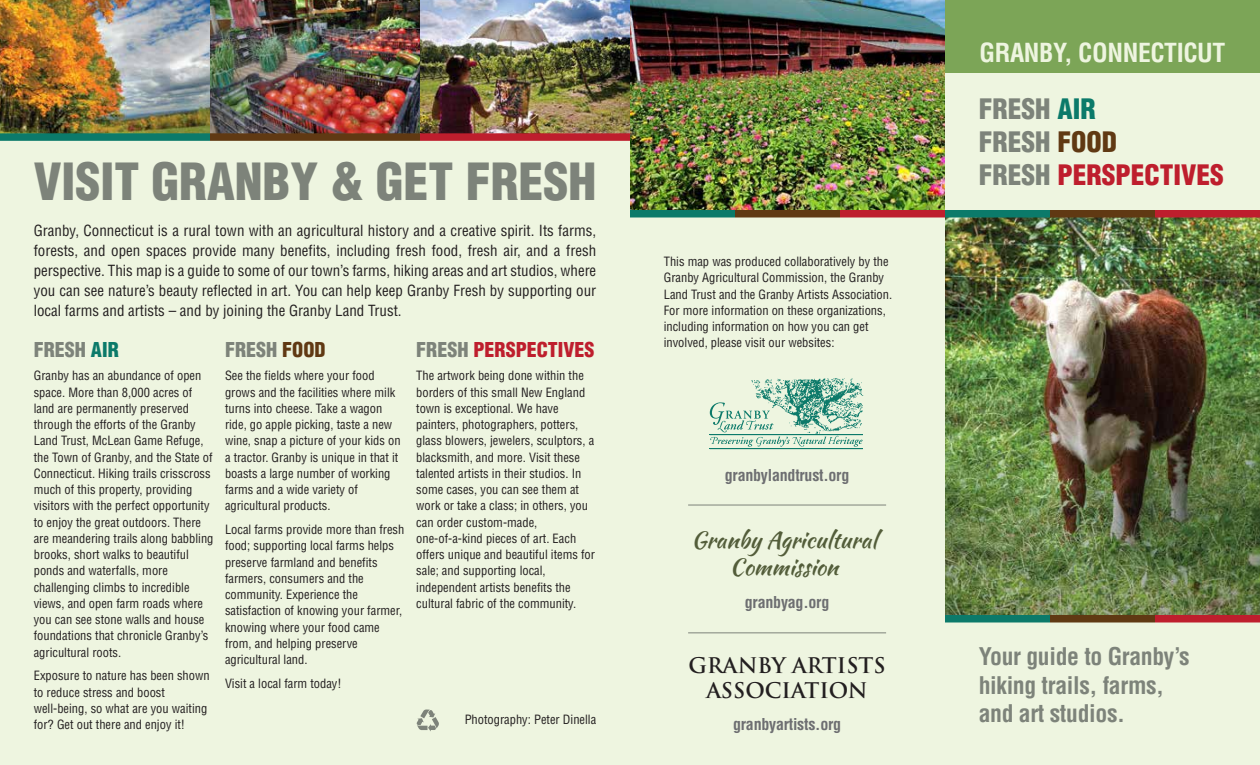
<style>
.page{position:relative;width:1260px;height:765px;background:#eef5e0}
.page>*{position:absolute;margin:0;border:0;box-sizing:border-box;transform-origin:0 0}
.t1{font:900 condensed 50px "Helvetica";color:#7d837a}
.t2{font:900 condensed 27.5px/33px "Helvetica";color:#7d837a}
.t3{font:700 condensed 25.62px "Helvetica";letter-spacing:-.015em;color:#eef5e0}
.t4{font:700 condensed 23.75px/28.5px "Helvetica";letter-spacing:-.015em;color:#7d837a}
.t5{font:23px/27px "Kaushan Script";color:#535d3a;text-align:center}
.t6{font:700 21px/25.2px "Trajan Pro";color:#231f20;text-align:center}
.t7{font:900 condensed 20px "Helvetica";color:#7d837a}
.t8{font:900 condensed 20px "Helvetica";color:#be1e2d}
.t9{font:700 condensed 16px "Helvetica";letter-spacing:-.015em;color:#6d6e71}
.t10{font:condensed 15px/20px "Helvetica";color:#231f20;text-align:justify}
.t11{font:condensed 12.5px/16.2px "Helvetica";color:#231f20}
.s1{color:#0b7a6a}
.s2{color:#603913}
.s3{color:#7d837a}
.s4{color:#be1e2d}
</style>
<div class="page">
<img style="left:0;top:0;width:630px;height:133px">
<img style="left:630px;top:0;width:315px;height:210px">
<div style="left:945px;top:0;width:315px;height:73px;background:#7ca557"></div>
<img style="left:945px;top:218px;width:315px;height:397px">
<div style="left:0;top:133px;width:210px;height:8px;background:#0b7a6a"></div>
<div style="left:420px;top:133px;width:210px;height:8px;background:#be1e2d"></div>
<div style="left:210px;top:133px;width:210px;height:8px;background:#603913"></div>
<svg style="left:710px;top:402px;width:153px;height:45px"></svg>
<img style="left:748px;top:378px;width:116px;height:56px">
<hr style="left:710px;top:448px;width:153px;height:1px;background:#0c7a6a">
<hr style="left:710px;top:434px;width:153px;height:1px;background:#0c7a6a">
<hr style="left:688px;top:505px;width:198px;height:1px;background:#7d837a">
<hr style="left:688px;top:632px;width:198px;height:1px;background:#7d837a">
<div style="left:945px;top:210px;width:105px;height:8px;background:#0b7a6a"></div>
<div style="left:1155px;top:210px;width:105px;height:8px;background:#be1e2d"></div>
<div style="left:1050px;top:210px;width:105px;height:8px;background:#603913"></div>
<div style="left:630px;top:210px;width:105px;height:8px;background:#0b7a6a"></div>
<div style="left:840px;top:210px;width:105px;height:8px;background:#be1e2d"></div>
<div style="left:735px;top:210px;width:105px;height:8px;background:#603913"></div>
<div style="left:945px;top:615px;width:105px;height:7px;background:#0b7a6a"></div>
<div style="left:1155px;top:615px;width:105px;height:7px;background:#be1e2d"></div>
<div style="left:1050px;top:615px;width:105px;height:7px;background:#603913"></div>
<svg style="left:416px;top:709px;width:23px;height:22px"></svg>
<h1 class="t1" style="left:34px;top:150px;width:564px">VISIT GRANBY &amp; GET FRESH</h1>
<p class="t10" style="left:34px;top:221px;width:564px">Granby, Connecticut is a rural town with an agricultural history and a creative spirit. Its farms, forests, and open spaces provide many benefits, including fresh food, fresh air, and a fresh perspective. This map is a guide to some of our town’s farms, hiking areas and art studios, where you can see nature’s beauty reflected in art. You can help keep Granby Fresh by supporting our local farms and artists – and by joining the Granby Land Trust.</p>
<h3 class="t7" style="left:34px;top:337px;width:87px">FRESH <span class="s1">AIR</span></h3>
<p class="t11" style="left:34px;top:368px;width:181px">Granby has an abundance of open space. More than 8,000 acres of land are permanently preserved through the efforts of the Granby<br>Land Trust, McLean Game Refuge, the Town of Granby, and the State of<br>Connecticut. Hiking trails crisscross much of this property, providing visitors with the perfect opportunity to enjoy the great outdoors. There are meandering trails along babbling brooks, short walks to beautiful ponds and waterfalls, more challenging climbs to incredible views, and open farm roads where you can see stone walls and house foundations that chronicle Granby’s agricultural roots.</p>
<p class="t11" style="left:34px;top:668px;width:177px">Exposure to nature has been shown to reduce stress and boost well-being, so what are you waiting for? Get out there and enjoy it!</p>
<h3 class="t7" style="left:225px;top:337px;width:102px">FRESH <span class="s2">FOOD</span></h3>
<p class="t11" style="left:225px;top:368px;width:177px">See the fields where your food grows and the facilities where milk turns into cheese. Take a wagon ride, go apple picking, taste a new wine, snap a picture of your kids on a tractor. Granby is unique in that it boasts a large number of working farms and a wide variety of agricultural products.</p>
<p class="t11" style="left:225px;top:521px;width:181px">Local farms provide more than fresh food; supporting local farms helps preserve farmland and benefits farmers, consumers and the community. Experience the satisfaction of knowing your farmer, knowing where your food came from, and helping preserve agricultural land.</p>
<p class="t11" style="left:225px;top:675px;width:118px">Visit a local farm today!</p>
<h3 class="t8" style="left:416px;top:337px;width:180px"><span class="s3">FRESH</span> PERSPECTIVES</h3>
<p class="t11" style="left:416px;top:368px;width:180px">The artwork being done within the borders of this small New England town is exceptional. We have painters, photographers, potters, glass blowers, jewelers, sculptors, a blacksmith, and more. Visit these talented artists in their studios. In some cases, you can see them at work or take a class; in others, you can order custom-made, one-of-a-kind pieces of art. Each offers unique and beautiful items for sale; and supporting local, independent artists benefits the cultural fabric of the community.</p>
<p class="t11" style="left:465px;top:712px;width:133px">Photography: Peter Dinella</p>
<p class="t11" style="left:664px;top:253px;width:230px">This map was produced collaboratively by the Granby Agricultural Commission, the Granby Land Trust and the Granby Artists Association.<br>For more information on these organizations, including information on how you can get involved, please visit our websites:</p>
<p class="t9" style="left:725px;top:465px;width:126px">granbylandtrust.org</p>
<h3 class="t5" style="left:691px;top:527px;width:187px">Granby Agricultural<br>Commission</h3>
<p class="t9" style="left:745px;top:592px;width:86px">granbyag.org</p>
<h3 class="t6" style="left:688px;top:653px;width:199px">GRANBY ARTISTS<br>ASSOCIATION</h3>
<p class="t9" style="left:733px;top:715px;width:110px">granbyartists.org</p>
<h3 class="t3" style="left:980px;top:36px;width:247px">GRANBY, CONNECTICUT</h3>
<h2 class="t2" style="left:979px;top:92px;width:247px">FRESH <span class="s1">AIR<br></span>FRESH <span class="s2">FOOD<br></span>FRESH <span class="s4">PERSPECTIVES</span></h2>
<h3 class="t4" style="left:979px;top:642px;width:212px">Your guide to Granby’s hiking trails, farms, and art studios.</h3>
</div>
